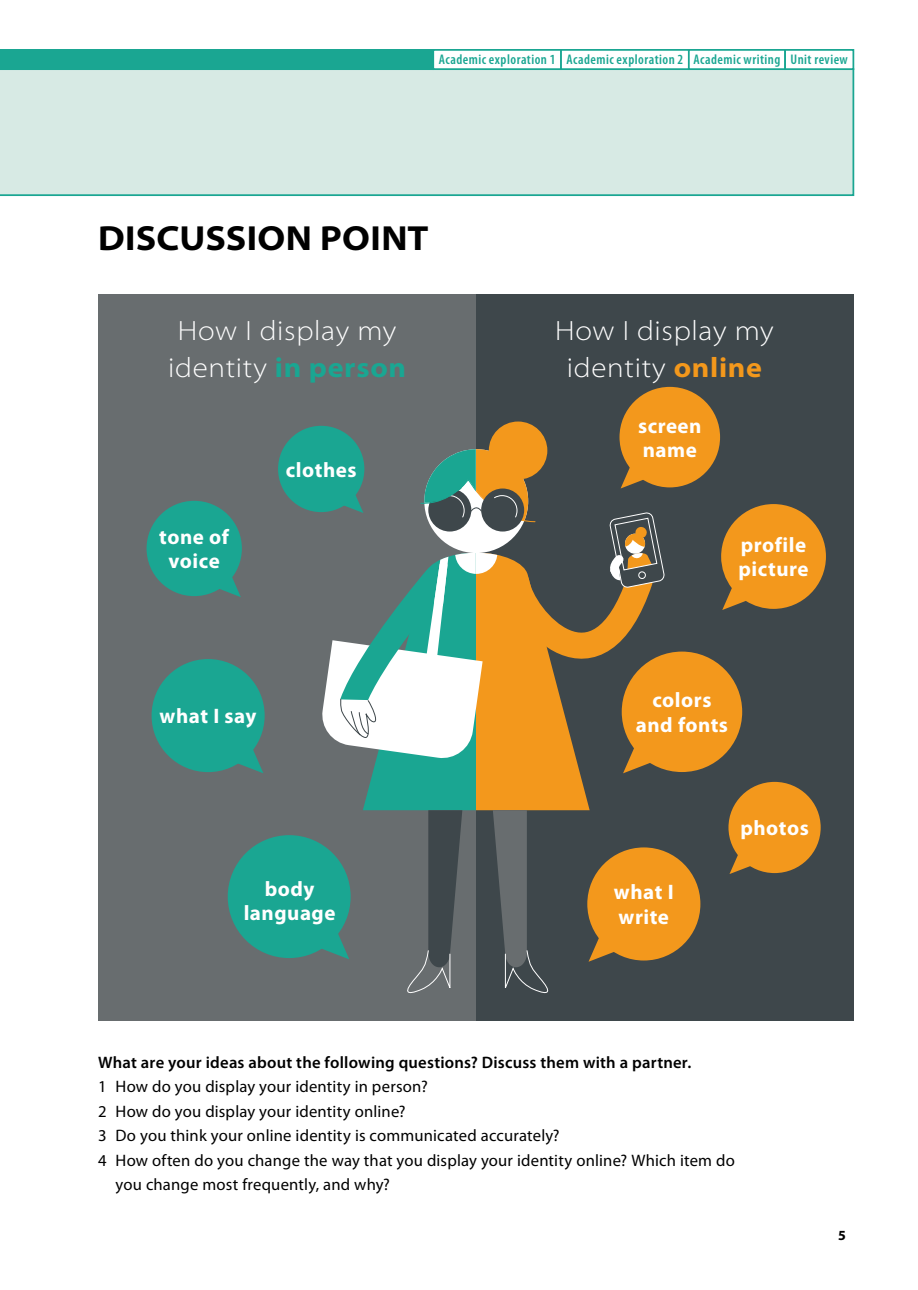
<style>
.page{position:relative;width:918px;height:1290px;background:#fff}
.page>*{position:absolute;margin:0;border:0;box-sizing:border-box;transform-origin:0 0}
.t1{font:700 semi-expanded 35px "Myriad Pro";letter-spacing:.01em;color:#000}
.t2{font:300 semi-expanded 28px/36.9px "Myriad Pro";letter-spacing:.025em;color:#fff;text-align:center}
.t3{font:700 21px/24.5px "Myriad Pro";letter-spacing:.025em;color:#fff}
.t4{font:16.62px "Myriad Pro";letter-spacing:.01em;color:#000}
.t5{font:600 16.62px "Myriad Pro";letter-spacing:.015em;color:#000}
.t6{font:600 condensed 14px "Myriad Pro";letter-spacing:.035em;color:#1aa692}
.t7{font:700 14px "Myriad Pro";color:#000}
.s1{font-weight:700;color:#1aa692}
.s2{font-weight:700;color:#f3981c}
</style>
<div class="page">
<div style="left:0;top:70px;width:854px;height:126px;background:#d7eae4"></div>
<div style="left:0;top:49px;width:432px;height:21px;background:#1aa692"></div>
<div style="left:98px;top:294px;width:756px;height:726px;background:#3e474b"></div>
<div style="left:489px;top:421px;width:58px;height:58px;background:#f3981c;border-radius:50%"></div>
<div style="left:98px;top:294px;width:378px;height:726px;background:#686d6f"></div>
<div style="left:278px;top:426px;width:86px;height:86px;background:#1aa692;border-radius:50%"></div>
<div style="left:619px;top:387px;width:101px;height:100px;background:#f3981c;border-radius:50%"></div>
<div style="left:147px;top:501px;width:95px;height:95px;background:#1aa692;border-radius:50%"></div>
<svg style="left:209px;top:572px;width:32px;height:25px"></svg>
<div style="left:622px;top:651px;width:120px;height:121px;background:#f3981c;border-radius:50%"></div>
<div style="left:152px;top:659px;width:113px;height:113px;background:#1aa692;border-radius:50%"></div>
<svg style="left:225px;top:744px;width:38px;height:29px"></svg>
<div style="left:587px;top:847px;width:113px;height:113px;background:#f3981c;border-radius:50%"></div>
<div style="left:228px;top:835px;width:123px;height:123px;background:#1aa692;border-radius:50%"></div>
<svg style="left:308px;top:449px;width:365px;height:545px"></svg>
<div style="left:728px;top:782px;width:92px;height:91px;background:#f3981c;border-radius:50%"></div>
<svg style="left:729px;top:850px;width:31px;height:24px"></svg>
<svg style="left:721px;top:504px;width:105px;height:106px"></svg>
<div style="left:432px;top:49px;width:130px;height:21px;border:2px solid #1aa692"></div>
<div style="left:560px;top:49px;width:130px;height:21px;border:2px solid #1aa692"></div>
<div style="left:688px;top:49px;width:98px;height:21px;border:2px solid #1aa692"></div>
<div style="left:784px;top:49px;width:70px;height:21px;border:2px solid #1aa692"></div>
<p class="t6" style="left:439px;top:52px;width:411px">Academic exploration 1 Academic exploration 2 Academic writing Unit review</p>
<h1 class="t1" style="left:98px;top:218px;width:332px">DISCUSSION POINT</h1>
<h2 class="t2" style="left:168px;top:312px;width:239px">How I display my identity <span class="s1">in person</span></h2>
<h2 class="t2" style="left:555px;top:312px;width:220px">How I display my identity <span class="s2">online</span></h2>
<p class="t3" style="left:159px;top:524px;width:71px;text-align:center">tone of voice</p>
<p class="t3" style="left:286px;top:456px;width:72px">clothes</p>
<p class="t3" style="left:160px;top:703px;width:98px">what I say</p>
<p class="t3" style="left:244px;top:875px;width:93px;text-align:center">body language</p>
<p class="t3" style="left:638px;top:412px;width:65px">screen name</p>
<p class="t3" style="left:738px;top:532px;width:72px">profile picture</p>
<p class="t3" style="left:636px;top:687px;width:94px;text-align:center">colors and fonts</p>
<p class="t3" style="left:614px;top:879px;width:61px">what I write</p>
<p class="t3" style="left:740px;top:815px;width:70px">photos</p>
<p class="t5" style="left:98px;top:1051px;width:595px">What are your ideas about the following questions? Discuss them with a partner.</p>
<p class="t4" style="left:98px;top:1076px;width:331px">1 How do you display your identity in person?</p>
<p class="t4" style="left:98px;top:1101px;width:309px">2 How do you display your identity online?</p>
<p class="t4" style="left:98px;top:1125px;width:463px">3 Do you think your online identity is communicated accurately?</p>
<p class="t4" style="left:98px;top:1150px;width:638px">4 How often do you change the way that you display your identity online? Which item do</p>
<p class="t4" style="left:116px;top:1174px;width:276px">you change most frequently, and why?</p>
<p class="t7" style="left:838px;top:1226px;width:9px">5</p>
</div>
